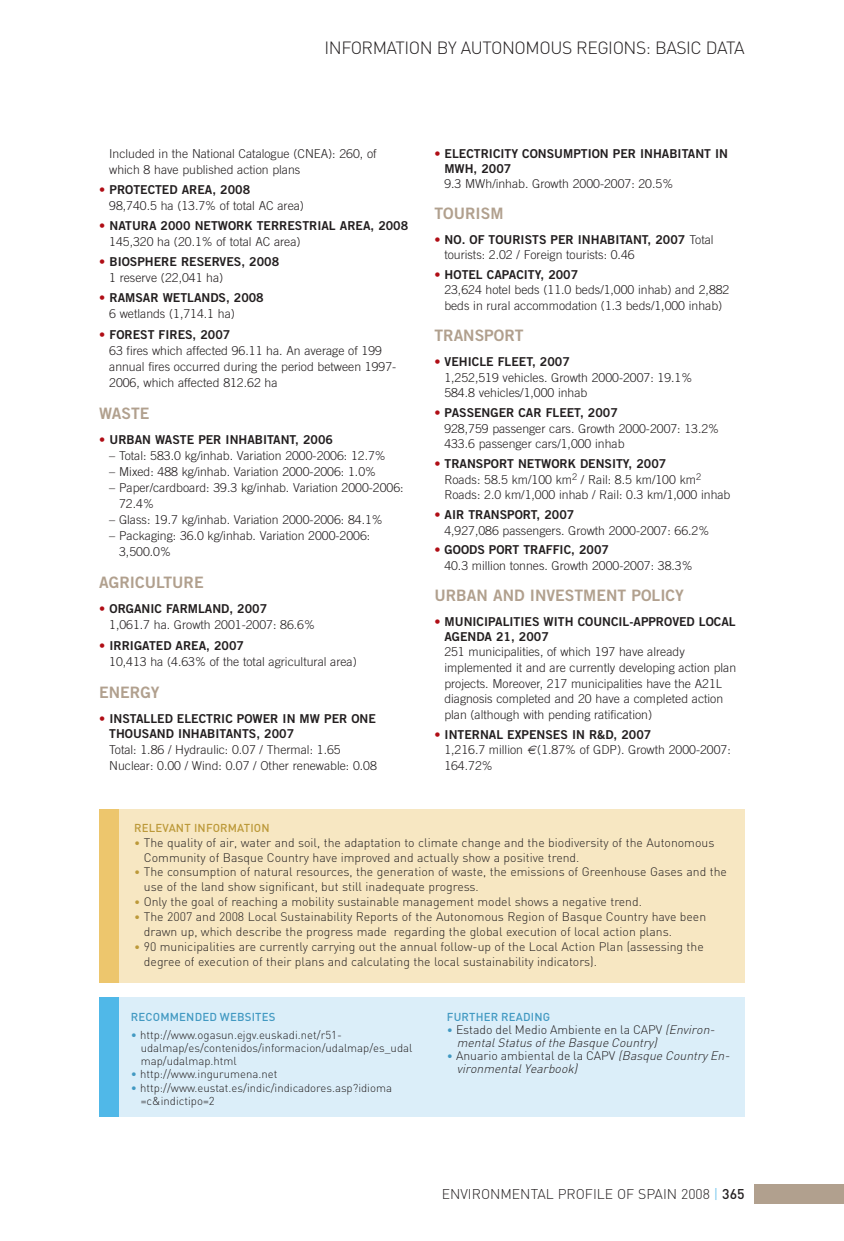
<style>
.page{position:relative;width:844px;height:1241px;background:#fff}
.page>*{position:absolute;margin:0;border:0;box-sizing:border-box;transform-origin:0 0}
.t1{font:300 17.5px "DIN";letter-spacing:-.025em;color:#231f20}
.t2{font:15.75px "Trade Gothic Bold Two";color:#b1a08e}
.t3{font:300 14px "DIN";color:#231f20}
.t4{font:300 12.25px/15.6px "Trade Gothic";color:#231f20}
.t5{font:300 12.25px/14.9px "DIN";color:#231f20}
.t6{font:12.25px/14.7px "Trade Gothic Bold Two";color:#231f20}
.t7{font:italic 300 12.25px/13.1px "DIN";color:#231f20}
.t8{font:300 11.38px/13.1px "DIN";color:#231f20}
.t9{font:500 11.38px "DIN";letter-spacing:.015em;color:#4299c2}
.t10{font:500 11.38px "DIN";letter-spacing:.015em;color:#bc9939}
.s1{color:#b00d15}
.s2{font-family:"Trade Gothic";font-weight:300}
.s3{font-size:11.38px;color:#bc9939}
.s4{color:#4299c2}
.s5{font-style:normal;font-size:11.38px;color:#4299c2}
.s6{font-style:normal}
.s7{color:#50b8e8}
.s8{font-weight:500}
</style>
<div class="page">
<div style="left:754px;top:1183px;width:89px;height:20px;background:#b1a08e"></div>
<div style="left:119px;top:997px;width:625px;height:119px;background:#dbeef9"></div>
<div style="left:99px;top:997px;width:20px;height:119px;background:#50b8e8"></div>
<div style="left:99px;top:809px;width:645px;height:173px;background:#f7e7c2"></div>
<div style="left:99px;top:809px;width:20px;height:173px;background:#edc66d"></div>
<h1 class="t1" style="left:324px;top:38px;width:421px">INFORMATION BY AUTONOMOUS REGIONS: BASIC DATA</h1>
<p class="t4" style="left:109px;top:146px;width:269px;line-height:16.1px">Included in the National Catalogue (CNEA): 260, of which 8 have published action plans</p>
<p class="t6" style="left:99px;top:183px;width:152px"><span class="s1">•</span> PROTECTED AREA, 2008</p>
<p class="t4" style="left:109px;top:199px;width:196px">98,740.5 ha (13.7% of total AC area)</p>
<p class="t6" style="left:99px;top:219px;width:310px"><span class="s1">•</span> NATURA 2000 NETWORK TERRESTRIAL AREA, 2008</p>
<p class="t4" style="left:109px;top:235px;width:193px">145,320 ha (20.1% of total AC area)</p>
<p class="t6" style="left:99px;top:255px;width:181px"><span class="s1">•</span> BIOSPHERE RESERVES, 2008</p>
<p class="t4" style="left:109px;top:271px;width:115px">1 reserve (22,041 ha)</p>
<p class="t6" style="left:99px;top:292px;width:166px"><span class="s1">•</span> RAMSAR WETLANDS, 2008</p>
<p class="t4" style="left:109px;top:307px;width:127px">6 wetlands (1,714.1 ha)</p>
<p class="t6" style="left:99px;top:328px;width:133px"><span class="s1">•</span> FOREST FIRES, 2007</p>
<p class="t4" style="left:109px;top:343px;width:288px;line-height:16.1px">63 fires which affected 96.11 ha. An average of 199 annual fires occurred during the period between 1997-<br>2006, which affected 812.62 ha</p>
<p class="t2" style="left:99px;top:407px;width:52px">WASTE</p>
<p class="t6" style="left:99px;top:433px;width:235px"><span class="s1">•</span> URBAN WASTE PER INHABITANT, 2006</p>
<p class="t4" style="left:109px;top:449px;width:278px">– Total: 583.0 kg/inhab. Variation 2000-2006: 12.7%</p>
<p class="t4" style="left:109px;top:465px;width:268px">– Mixed: 488 kg/inhab. Variation 2000-2006: 1.0%</p>
<p class="t4" style="left:119px;top:480px;width:286px;line-height:16.1px;text-indent:-10px">– Paper/cardboard: 39.3 kg/inhab. Variation 2000-2006:<br>72.4%</p>
<p class="t4" style="left:109px;top:513px;width:275px">– Glass: 19.7 kg/inhab. Variation 2000-2006: 84.1%</p>
<p class="t4" style="left:119px;top:528px;width:252px;line-height:16.1px;text-indent:-10px">– Packaging: 36.0 kg/inhab. Variation 2000-2006:<br>3,500.0%</p>
<p class="t2" style="left:99px;top:577px;width:106px">AGRICULTURE</p>
<p class="t6" style="left:99px;top:602px;width:169px"><span class="s1">•</span> ORGANIC FARMLAND, 2007</p>
<p class="t4" style="left:109px;top:618px;width:207px">1,061.7 ha. Growth 2001-2007: 86.6%</p>
<p class="t6" style="left:99px;top:639px;width:146px"><span class="s1">•</span> IRRIGATED AREA, 2007</p>
<p class="t4" style="left:109px;top:654px;width:249px">10,413 ha (4.63% of the total agricultural area)</p>
<p class="t2" style="left:99px;top:686px;width:62px">ENERGY</p>
<p class="t6" style="left:109px;top:711px;width:268px;line-height:15.2px;text-indent:-10px"><span class="s1">•</span> INSTALLED ELECTRIC POWER IN MW PER ONE<br>THOUSAND INHABITANTS, 2007</p>
<p class="t4" style="left:109px;top:742px;width:269px;line-height:16.1px">Total: 1.86 / Hydraulic: 0.07 / Thermal: 1.65<br>Nuclear: 0.00 / Wind: 0.07 / Other renewable: 0.08</p>
<p class="t6" style="left:444px;top:147px;width:285px;text-indent:-10px"><span class="s1">•</span> ELECTRICITY CONSUMPTION PER INHABITANT IN<br>MWH, 2007</p>
<p class="t4" style="left:444px;top:177px;width:230px">9.3 MWh/inhab. Growth 2000-2007: 20.5%</p>
<p class="t2" style="left:434px;top:208px;width:71px">TOURISM</p>
<p class="t6" style="left:434px;top:233px;width:280px"><span class="s1">•</span> NO. OF TOURISTS PER INHABITANT, 2007 <span class="s2">Total</span></p>
<p class="t4" style="left:444px;top:248px;width:192px">tourists: 2.02 / Foreign tourists: 0.46</p>
<p class="t6" style="left:434px;top:268px;width:145px"><span class="s1">•</span> HOTEL CAPACITY, 2007</p>
<p class="t4" style="left:444px;top:283px;width:286px">23,624 hotel beds (11.0 beds/1,000 inhab) and 2,882 beds in rural accommodation (1.3 beds/1,000 inhab)</p>
<p class="t2" style="left:434px;top:330px;width:90px">TRANSPORT</p>
<p class="t6" style="left:434px;top:355px;width:137px"><span class="s1">•</span> VEHICLE FLEET, 2007</p>
<p class="t4" style="left:444px;top:370px;width:249px">1,252,519 vehicles. Growth 2000-2007: 19.1%<br>584.8 vehicles/1,000 inhab</p>
<p class="t6" style="left:434px;top:406px;width:185px"><span class="s1">•</span> PASSENGER CAR FLEET, 2007</p>
<p class="t4" style="left:444px;top:421px;width:276px">928,759 passenger cars. Growth 2000-2007: 13.2%<br>433.6 passenger cars/1,000 inhab</p>
<p class="t6" style="left:434px;top:457px;width:233px"><span class="s1">•</span> TRANSPORT NETWORK DENSITY, 2007</p>
<p class="t4" style="left:444px;top:472px;width:287px">Roads: 58.5 km/100 km<sup>2</sup> / Rail: 8.5 km/100 km<sup>2<br></sup>Roads: 2.0 km/1,000 inhab / Rail: 0.3 km/1,000 inhab</p>
<p class="t6" style="left:434px;top:508px;width:141px"><span class="s1">•</span> AIR TRANSPORT, 2007</p>
<p class="t4" style="left:444px;top:523px;width:266px">4,927,086 passengers. Growth 2000-2007: 66.2%</p>
<p class="t6" style="left:434px;top:543px;width:176px"><span class="s1">•</span> GOODS PORT TRAFFIC, 2007</p>
<p class="t4" style="left:444px;top:559px;width:250px">40.3 million tonnes. Growth 2000-2007: 38.3%</p>
<p class="t2" style="left:434px;top:590px;width:251px">URBAN AND INVESTMENT POLICY</p>
<p class="t6" style="left:444px;top:615px;width:293px;text-indent:-10px"><span class="s1">•</span> MUNICIPALITIES WITH COUNCIL-APPROVED LOCAL<br>AGENDA 21, 2007</p>
<p class="t4" style="left:444px;top:645px;width:293px">251 municipalities, of which 197 have already implemented it and are currently developing action plan projects. Moreover, 217 municipalities have the A21L diagnosis completed and 20 have a completed action plan (although with pending ratification)</p>
<p class="t6" style="left:434px;top:728px;width:218px"><span class="s1">•</span> INTERNAL EXPENSES IN R&amp;D, 2007</p>
<p class="t4" style="left:444px;top:743px;width:288px">1,216.7 million (1.87% of GDP). Growth 2000-2007:<br>164.72%</p>
<p class="t10" style="left:134px;top:821px;width:137px">RELEVANT INFORMATION</p>
<p class="t5" style="left:144px;top:834px;width:572px;text-indent:-10px"><span class="s3">•</span> The quality of air, water and soil, the adaptation to climate change and the biodiversity of the Autonomous<br>Community of Basque Country have improved and actually show a positive trend.</p>
<p class="t5" style="left:144px;top:864px;width:584px;text-indent:-10px"><span class="s3">•</span> The consumption of natural resources, the generation of waste, the emissions of Greenhouse Gases and the use of the land show significant, but still inadequate progress.</p>
<p class="t5" style="left:134px;top:894px;width:509px"><span class="s3">•</span> Only the goal of reaching a mobility sustainable management model shows a negative trend.</p>
<p class="t5" style="left:144px;top:909px;width:563px;text-indent:-10px"><span class="s3">•</span> The 2007 and 2008 Local Sustainability Reports of the Autonomous Region of Basque Country have been drawn up, which describe the progress made regarding the global execution of local action plans.</p>
<p class="t5" style="left:144px;top:939px;width:561px;text-indent:-10px"><span class="s3">•</span> 90 municipalities are currently carrying out the annual follow-up of the Local Action Plan (assessing the degree of execution of their plans and calculating the local sustainability indicators).</p>
<p class="t9" style="left:131px;top:1010px;width:146px">RECOMMENDED WEBSITES</p>
<p class="t8" style="left:141px;top:1028px;width:273px;text-indent:-10px"><span class="s4">•</span> http://www.ogasun.ejgv.euskadi.net/r51- udalmap/es/contenidos/informacion/udalmap/es_udal map/udalmap.html</p>
<p class="t8" style="left:131px;top:1067px;width:148px"><span class="s4">•</span> http://www.ingurumena.net</p>
<p class="t8" style="left:141px;top:1080px;width:253px;text-indent:-10px"><span class="s4">•</span> http://www.eustat.es/indic/indicadores.asp?idioma =c&amp;indictipo=2</p>
<p class="t9" style="left:446px;top:1010px;width:105px">FURTHER READING</p>
<p class="t7" style="left:456px;top:1023px;width:262px;text-indent:-10px"><span class="s5">•</span> <span class="s6">Estado del Medio Ambiente en la CAPV</span> (Environ&shy;mental Status of the Basque Country)</p>
<p class="t7" style="left:456px;top:1049px;width:277px;text-indent:-10px"><span class="s5">•</span> <span class="s6">Anuario ambiental de la CAPV</span> (BasqueCountry En&shy;vironmental Yearbook)</p>
<p class="t3" style="left:441px;top:1185px;width:304px">ENVIRONMENTAL PROFILE OF SPAIN 2008 <span class="s7">|</span> <span class="s8">365</span></p>
</div>
